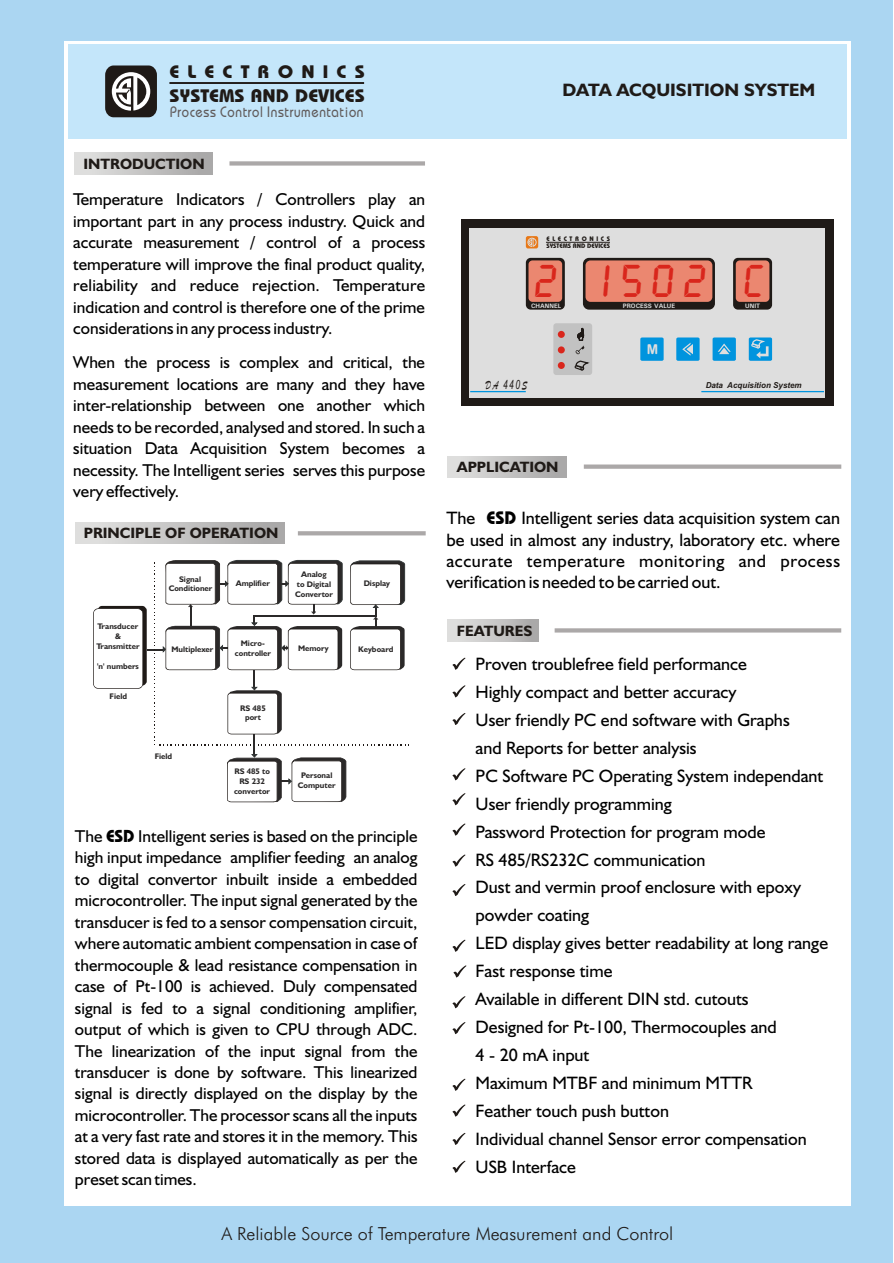
<style>
.page{position:relative;width:894px;height:1263px;background:#fff}
.page>*{position:absolute;margin:0;border:0;box-sizing:border-box;transform-origin:0 0}
.t1{font:42.9px "Liquid Crystal";color:#d9261c}
.t2{font:42.75px "Liquid Crystal";color:#d9261c}
.t3{font:18px/27.9px "Humanst 521 BT";color:#000}
.t4{font:18px "Futura Lt BT";color:#1f1a17}
.t5{font:700 18px/23.7px "Bahamas";color:#1f1a17;scale:1.1 1}
.t6{font:700 18px "Humanst 521 BT";color:#1f1a17}
.t7{font:17.25px/21.5px "Humanst 521 BT";color:#000;text-align:justify}
.t8{font:700 15px "Humanst 521 BT";color:#1f1a17}
.t9{font:15px "Bahamas";letter-spacing:.055em;color:#615c5c;scale:.86 1}
.t10{font:700 13.65px "Arial Rounded MT Bold";color:#dedede}
.t11{font:italic 12.75px "Brush Script";color:#1f1a17;scale:.66 1}
.t12{font:italic 700 8.25px "Arial";color:#1f1a17}
.t13{font:700 8.1px/9.8px "Humanst 521 BT";color:#2b2929;text-align:center}
.t14{font:700 6.45px/7.8px "Bahamas";color:#1f1a17}
.t15{font:700 6.45px "Univers";color:#dedede}
.s1{font-family:"Bahamas";font-weight:700}
.s2{font-family:"Arial"}
</style>
<div class="page">
<div style="left:0;top:0;width:893px;height:1263px;background:#abd6f2"></div>
<div style="left:64px;top:41px;width:787px;height:1165px;background:#fff"></div>
<div style="left:68px;top:44px;width:779px;height:94px;background:#c4e6fa"></div>
<svg style="left:452px;top:658px;width:14px;height:12px"></svg>
<svg style="left:452px;top:685px;width:14px;height:12px"></svg>
<svg style="left:452px;top:713px;width:14px;height:12px"></svg>
<svg style="left:452px;top:768px;width:14px;height:12px"></svg>
<svg style="left:452px;top:824px;width:14px;height:12px"></svg>
<svg style="left:452px;top:855px;width:14px;height:12px"></svg>
<svg style="left:452px;top:884px;width:14px;height:12px"></svg>
<svg style="left:452px;top:940px;width:14px;height:12px"></svg>
<svg style="left:453px;top:965px;width:13px;height:12px"></svg>
<svg style="left:452px;top:996px;width:14px;height:12px"></svg>
<svg style="left:452px;top:1079px;width:14px;height:12px"></svg>
<hr style="left:169px;top:82px;width:195px;height:2px;background:#1f1a17">
<div style="left:105px;top:65px;width:52px;height:52px;background:#1f1a17;border-radius:9px"></div>
<svg style="left:112px;top:72px;width:38px;height:39px"></svg>
<div style="left:75px;top:153px;width:137px;height:21px;background:linear-gradient(to right,#e3e3e2,#a6a5a5)"></div>
<div style="left:229px;top:161px;width:196px;height:5px;background:#aba8a8"></div>
<div style="left:75px;top:523px;width:210px;height:21px;background:linear-gradient(to right,#e3e3e2,#a6a5a5)"></div>
<svg style="left:298px;top:531px;width:128px;height:4px"></svg>
<div style="left:447px;top:456px;width:120px;height:21px;background:linear-gradient(to right,#e3e3e2,#a7a6a6)"></div>
<svg style="left:584px;top:465px;width:257px;height:4px"></svg>
<div style="left:447px;top:620px;width:91px;height:21px;background:linear-gradient(to right,#e5e5e4,#abaaaa)"></div>
<div style="left:555px;top:628px;width:286px;height:5px;background:#aba8a8"></div>
<svg style="left:452px;top:793px;width:14px;height:12px"></svg>
<svg style="left:93px;top:560px;width:316px;height:242px"></svg>
<div style="left:461px;top:220px;width:372px;height:186px;background:#1f1a17"></div>
<div style="left:469px;top:228px;width:356px;height:170px;background:#dedede"></div>
<div style="left:640px;top:338px;width:24px;height:23px;background:#0094de;border-radius:2px"></div>
<div style="left:676px;top:338px;width:24px;height:23px;background:#0094de;border-radius:2px"></div>
<div style="left:713px;top:338px;width:23px;height:23px;background:#0094de;border-radius:2px"></div>
<div style="left:749px;top:338px;width:23px;height:23px;background:#0094de;border-radius:2px"></div>
<svg style="left:751px;top:339px;width:18px;height:20px"></svg>
<hr style="left:546px;top:242px;width:64px;height:1px;background:#1f1a17">
<svg style="left:526px;top:236px;width:12px;height:12px"></svg>
<svg style="left:527px;top:238px;width:10px;height:9px"></svg>
<svg style="left:526px;top:258px;width:39px;height:52px"></svg>
<div style="left:529px;top:260px;width:33px;height:42px;background:#eb8770;border-radius:4px"></div>
<svg style="left:733px;top:258px;width:39px;height:52px"></svg>
<div style="left:736px;top:260px;width:33px;height:42px;background:#eb8770;border-radius:4px"></div>
<div style="left:583px;top:258px;width:132px;height:52px;background:#1f1a17;border-radius:6px"></div>
<div style="left:586px;top:260px;width:126px;height:42px;background:#eb8770;border-radius:5px"></div>
<div style="left:553px;top:323px;width:39px;height:52px;background:#c2c2c2;border-radius:3px"></div>
<svg style="left:576px;top:346px;width:9px;height:8px"></svg>
<svg style="left:574px;top:360px;width:16px;height:11px"></svg>
<div style="left:558px;top:331px;width:7px;height:7px;background:#d9261c;border-radius:50%"></div>
<div style="left:558px;top:346px;width:7px;height:7px;background:#d9261c;border-radius:50%"></div>
<div style="left:558px;top:362px;width:7px;height:7px;background:#d9261c;border-radius:50%"></div>
<svg style="left:682px;top:342px;width:11px;height:14px"></svg>
<svg style="left:718px;top:343px;width:13px;height:12px"></svg>
<hr style="left:701px;top:391px;width:123px;height:1px;background:#0094de">
<hr style="left:470px;top:391px;width:56px;height:1px;background:#0094de">
<svg style="left:452px;top:1105px;width:14px;height:12px"></svg>
<svg style="left:452px;top:1022px;width:14px;height:12px"></svg>
<svg style="left:452px;top:1133px;width:14px;height:12px"></svg>
<svg style="left:452px;top:1161px;width:14px;height:12px"></svg>
<p class="t5" style="left:169px;top:62px;width:179px">ELECTRONICS<br>SYSTEMS AND DEVICES</p>
<p class="t9" style="left:170px;top:103px;width:226px">Process Control Instrumentation</p>
<p class="t8" style="left:83px;top:157px;width:123px">INTRODUCTION</p>
<p class="t7" style="left:73px;top:190px;width:353px">Temperature Indicators / Controllers play an important part in any process industry. Quick and accurate measurement / control of a process temperature will improve the final product quality, reliability and reduce rejection. Temperature indication and control is therefore one of the prime considerations in any process industry.</p>
<p class="t7" style="left:73px;top:353px;width:353px">When the process is complex and critical, the measurement locations are many and they have inter-relationship between one another which needs to be recorded, analysed and stored. In such a situation Data Acquisition System becomes a necessity. The Intelligent series serves this purpose very effectively.</p>
<p class="t8" style="left:84px;top:527px;width:196px">PRINCIPLE OF OPERATION</p>
<p class="t13" style="left:97px;top:622px;width:45px">Transducer &amp;<br>Transmitter</p>
<p class="t13" style="left:97px;top:662px;width:43px">'n' numbers</p>
<p class="t13" style="left:110px;top:692px;width:19px">Field</p>
<p class="t13" style="left:169px;top:575px;width:45px;line-height:9px">Signal<br>Conditioner</p>
<p class="t13" style="left:295px;top:570px;width:39px">Analog<br>to Digital<br>Convertor</p>
<p class="t13" style="left:236px;top:579px;width:35px">Amplifier</p>
<p class="t13" style="left:364px;top:579px;width:28px">Display</p>
<p class="t13" style="left:171px;top:645px;width:44px">Multiplexer</p>
<p class="t13" style="left:235px;top:639px;width:38px">Micro&shy;controller</p>
<p class="t13" style="left:358px;top:645px;width:37px">Keyboard</p>
<p class="t13" style="left:298px;top:644px;width:32px">Memory</p>
<p class="t13" style="left:155px;top:752px;width:19px">Field</p>
<p class="t13" style="left:240px;top:704px;width:27px">RS 485 port</p>
<p class="t13" style="left:234px;top:767px;width:37px">RS 485 to<br>RS 232 convertor</p>
<p class="t13" style="left:298px;top:771px;width:39px">Personal<br>Computer</p>
<p class="t7" style="left:75px;top:827px;width:344px">The <span class="s1">ESD</span> Intelligent series is based on the principle high input impedance amplifier feeding an analog to digital convertor inbuilt inside a embedded microcontroller. The input signal generated by the transducer is fed to a sensor compensation circuit, where automatic ambient compensation in case of thermocouple &amp; lead resistance compensation in case of Pt-100 is achieved. Duly compensated signal is fed to a signal conditioning amplifier, output of which is given to CPU through ADC.<br>The linearization of the input signal from the transducer is done by software. This linearized signal is directly displayed on the display by the microcontroller. The processor scans all the inputs at a very fast rate and stores it in the memory. This stored data is displayed automatically as per the preset scan times.</p>
<p class="t6" style="left:562px;top:82px;width:254px">DATA ACQUISITION SYSTEM</p>
<p class="t14" style="left:546px;top:235px;width:65px">ELECTRONICS<br>SYSTEMS AND DEVICES</p>
<h2 class="t2" style="left:526px;top:257px;width:33px">2</h2>
<p class="t15" style="left:531px;top:304px;width:32px">CHANNEL</p>
<p class="t15" style="left:623px;top:304px;width:54px">PROCESS VALUE</p>
<h1 class="t1" style="left:594px;top:258px;width:115px">i502</h1>
<p class="t10" style="left:647px;top:344px;width:13px">M</p>
<h2 class="t2" style="left:734px;top:257px;width:33px">c</h2>
<p class="t15" style="left:745px;top:304px;width:16px">UNIT</p>
<p class="t11" style="left:486px;top:382px;width:64px">DA <span class="s2">440</span>S</p>
<p class="t12" style="left:706px;top:382px;width:98px">Data Acquisition System</p>
<p class="t8" style="left:457px;top:460px;width:103px">APPLICATION</p>
<p class="t3" style="left:446px;top:509px;width:395px;line-height:21.5px;text-align:justify">The <span class="s1">ESD</span> Intelligent series data acquisition system can be used in almost any industry, laboratory etc. where accurate temperature monitoring and process verification is needed to be carried out.</p>
<p class="t8" style="left:457px;top:624px;width:77px">FEATURES</p>
<p class="t3" style="left:476px;top:652px;width:354px">Proven troublefree field performance<br>Highly compact and better accuracy<br>User friendly PC end software with Graphs<br>and Reports for better analysis<br>PC Software PC Operating System independant<br>User friendly programming<br>Password Protection for program mode<br>RS 485/RS232C communication<br>Dust and vermin proof enclosure with epoxy powder coating<br>LED display gives better readability at long range<br>Fast response time<br>Available in different DIN std. cutouts<br>Designed for Pt-100, Thermocouples and<br>4 - 20 mA input<br>Maximum MTBF and minimum MTTR<br>Feather touch push button<br>Individual channel Sensor error compensation<br>USB Interface</p>
<p class="t4" style="left:221px;top:1226px;width:453px">A Reliable Source of Temperature Measurement and Control</p>
</div>
